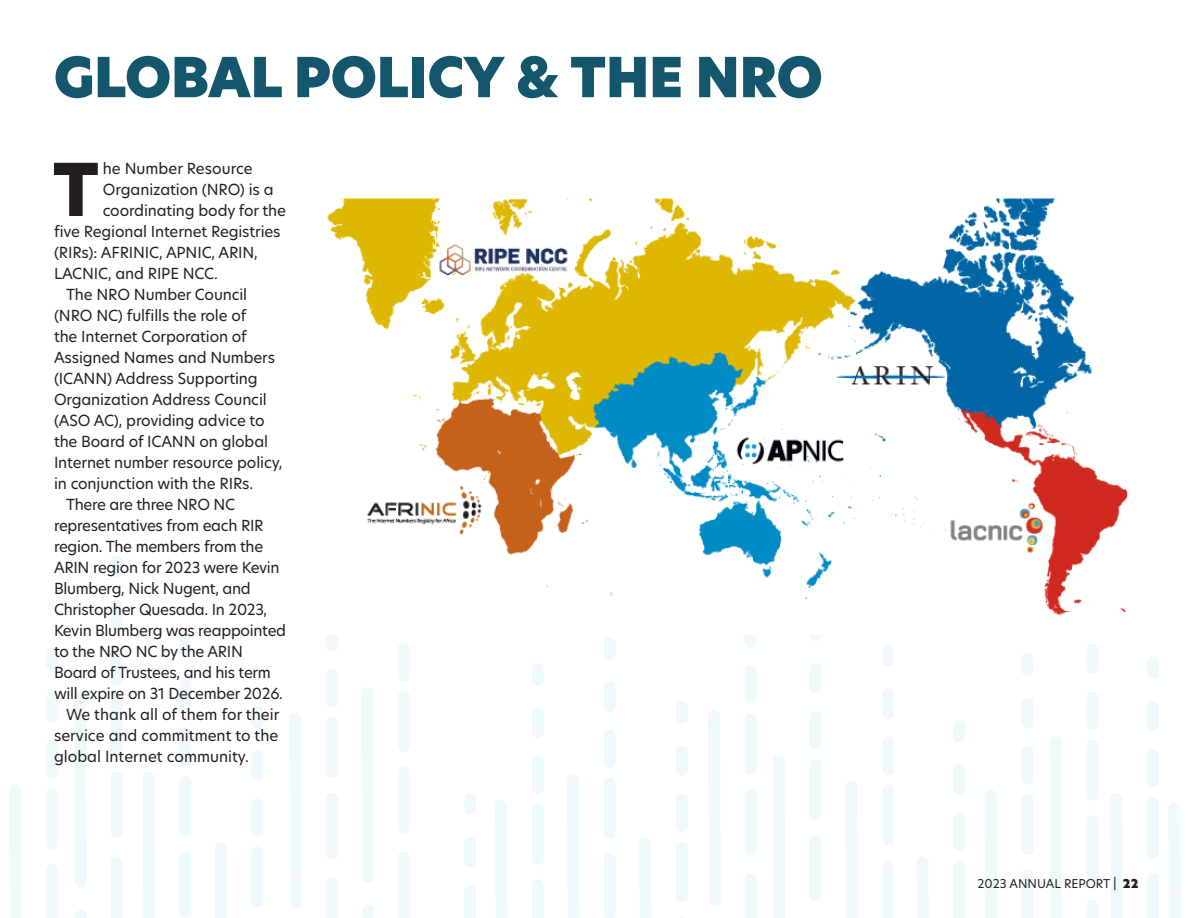
<style>
.page{position:relative;width:1188px;height:918px;background:#fff}
.page>*{position:absolute;margin:0;border:0;box-sizing:border-box;transform-origin:0 0}
.t1{font:800 71.25px "New Hero";color:#231f20}
.t2{font:54px "New Hero Super";color:#14566b}
.t3{font:15px/21px "New Hero";letter-spacing:-.01em;color:#231f20}
.t4{font:12px "New Hero";color:#231f20}
.s1{font-family:"New Hero Super"}
</style>
<div class="page">
<svg style="left:46px;top:788px;width:12px;height:61px"></svg>
<svg style="left:46px;top:740px;width:12px;height:38px"></svg>
<svg style="left:46px;top:692px;width:12px;height:30px"></svg>
<svg style="left:46px;top:648px;width:12px;height:22px"></svg>
<svg style="left:46px;top:864px;width:12px;height:54px"></svg>
<svg style="left:9px;top:784px;width:13px;height:134px"></svg>
<svg style="left:111px;top:857px;width:11px;height:61px"></svg>
<svg style="left:111px;top:696px;width:11px;height:61px"></svg>
<svg style="left:111px;top:648px;width:11px;height:38px"></svg>
<svg style="left:111px;top:600px;width:11px;height:30px"></svg>
<svg style="left:111px;top:556px;width:11px;height:22px"></svg>
<svg style="left:111px;top:772px;width:11px;height:66px"></svg>
<svg style="left:75px;top:910px;width:12px;height:8px"></svg>
<svg style="left:74px;top:692px;width:13px;height:195px"></svg>
<svg style="left:180px;top:776px;width:11px;height:60px"></svg>
<svg style="left:180px;top:728px;width:11px;height:38px"></svg>
<svg style="left:180px;top:680px;width:11px;height:30px"></svg>
<svg style="left:180px;top:635px;width:11px;height:22px"></svg>
<svg style="left:180px;top:851px;width:11px;height:67px"></svg>
<div style="left:143px;top:772px;width:12px;height:146px;background:#eff9fc"></div>
<svg style="left:251px;top:847px;width:12px;height:60px"></svg>
<svg style="left:251px;top:799px;width:12px;height:38px"></svg>
<svg style="left:251px;top:751px;width:12px;height:30px"></svg>
<svg style="left:251px;top:706px;width:12px;height:22px"></svg>
<svg style="left:215px;top:843px;width:12px;height:75px"></svg>
<svg style="left:326px;top:878px;width:12px;height:40px"></svg>
<svg style="left:326px;top:717px;width:12px;height:61px"></svg>
<svg style="left:326px;top:669px;width:12px;height:38px"></svg>
<svg style="left:326px;top:635px;width:12px;height:16px"></svg>
<svg style="left:326px;top:793px;width:12px;height:66px"></svg>
<svg style="left:289px;top:713px;width:13px;height:195px"></svg>
<svg style="left:398px;top:852px;width:12px;height:66px"></svg>
<svg style="left:398px;top:691px;width:12px;height:61px"></svg>
<svg style="left:398px;top:643px;width:12px;height:38px"></svg>
<svg style="left:398px;top:767px;width:12px;height:66px"></svg>
<svg style="left:362px;top:905px;width:12px;height:13px"></svg>
<svg style="left:361px;top:687px;width:13px;height:195px"></svg>
<svg style="left:464px;top:886px;width:12px;height:32px"></svg>
<svg style="left:464px;top:837px;width:12px;height:30px"></svg>
<svg style="left:464px;top:793px;width:12px;height:22px"></svg>
<svg style="left:532px;top:804px;width:12px;height:61px"></svg>
<svg style="left:532px;top:756px;width:12px;height:38px"></svg>
<svg style="left:532px;top:708px;width:12px;height:30px"></svg>
<svg style="left:532px;top:664px;width:12px;height:22px"></svg>
<svg style="left:532px;top:880px;width:12px;height:38px"></svg>
<svg style="left:495px;top:800px;width:12px;height:118px"></svg>
<svg style="left:604px;top:778px;width:12px;height:61px"></svg>
<svg style="left:604px;top:730px;width:12px;height:38px"></svg>
<svg style="left:604px;top:682px;width:12px;height:30px"></svg>
<svg style="left:604px;top:637px;width:12px;height:23px"></svg>
<svg style="left:604px;top:854px;width:12px;height:64px"></svg>
<div style="left:567px;top:774px;width:12px;height:144px;background:#eff9fc"></div>
<svg style="left:676px;top:842px;width:12px;height:60px"></svg>
<svg style="left:676px;top:794px;width:12px;height:38px"></svg>
<svg style="left:676px;top:746px;width:12px;height:30px"></svg>
<svg style="left:676px;top:701px;width:12px;height:22px"></svg>
<svg style="left:639px;top:838px;width:12px;height:80px"></svg>
<svg style="left:745px;top:874px;width:12px;height:44px"></svg>
<svg style="left:745px;top:714px;width:12px;height:61px"></svg>
<svg style="left:745px;top:666px;width:12px;height:38px"></svg>
<svg style="left:745px;top:635px;width:12px;height:13px"></svg>
<svg style="left:745px;top:789px;width:12px;height:67px"></svg>
<svg style="left:708px;top:710px;width:13px;height:195px"></svg>
<svg style="left:810px;top:760px;width:11px;height:60px"></svg>
<svg style="left:810px;top:712px;width:11px;height:37px"></svg>
<svg style="left:810px;top:663px;width:11px;height:30px"></svg>
<svg style="left:810px;top:635px;width:11px;height:6px"></svg>
<svg style="left:810px;top:835px;width:11px;height:66px"></svg>
<div style="left:773px;top:755px;width:12px;height:163px;background:#eff9fc"></div>
<svg style="left:882px;top:785px;width:12px;height:61px"></svg>
<svg style="left:882px;top:737px;width:12px;height:38px"></svg>
<svg style="left:882px;top:689px;width:12px;height:30px"></svg>
<svg style="left:882px;top:644px;width:12px;height:22px"></svg>
<svg style="left:882px;top:860px;width:12px;height:58px"></svg>
<div style="left:846px;top:781px;width:12px;height:137px;background:#eff9fc"></div>
<svg style="left:953px;top:861px;width:12px;height:57px"></svg>
<svg style="left:953px;top:813px;width:12px;height:37px"></svg>
<svg style="left:953px;top:764px;width:12px;height:30px"></svg>
<svg style="left:953px;top:720px;width:12px;height:22px"></svg>
<svg style="left:917px;top:857px;width:12px;height:61px"></svg>
<svg style="left:1022px;top:794px;width:11px;height:61px"></svg>
<svg style="left:1022px;top:746px;width:11px;height:38px"></svg>
<svg style="left:1022px;top:698px;width:11px;height:30px"></svg>
<svg style="left:1022px;top:653px;width:11px;height:23px"></svg>
<svg style="left:1022px;top:870px;width:11px;height:48px"></svg>
<div style="left:985px;top:790px;width:12px;height:128px;background:#eff9fc"></div>
<svg style="left:1087px;top:900px;width:11px;height:18px"></svg>
<svg style="left:1087px;top:740px;width:11px;height:61px"></svg>
<svg style="left:1087px;top:692px;width:11px;height:38px"></svg>
<svg style="left:1087px;top:644px;width:11px;height:30px"></svg>
<svg style="left:1087px;top:815px;width:11px;height:67px"></svg>
<div style="left:1050px;top:736px;width:12px;height:182px;background:#eff9fc"></div>
<svg style="left:1147px;top:797px;width:12px;height:61px"></svg>
<svg style="left:1147px;top:749px;width:12px;height:38px"></svg>
<svg style="left:1147px;top:701px;width:12px;height:30px"></svg>
<svg style="left:1147px;top:657px;width:12px;height:22px"></svg>
<svg style="left:1147px;top:873px;width:12px;height:45px"></svg>
<svg style="left:1110px;top:793px;width:13px;height:125px"></svg>
<svg style="left:1168px;top:802px;width:13px;height:116px"></svg>
<img style="left:327px;top:198px;width:801px;height:418px">
<p class="t2" style="left:54px;top:40px;width:770px">GLOBAL POLICY &amp; THE NRO</p>
<p class="t1" style="left:53px;top:141px;width:48px">T</p>
<p class="t3" style="left:103px;top:158px;width:151px">he Number Resource</p>
<p class="t3" style="left:103px;top:179px;width:173px">Organization (NRO) is a</p>
<p class="t3" style="left:103px;top:200px;width:185px">coordinating body for the</p>
<p class="t3" style="left:54px;top:221px;width:228px">five Regional Internet Registries</p>
<p class="t3" style="left:54px;top:242px;width:205px">(RIRs): AFRINIC, APNIC, ARIN,</p>
<p class="t3" style="left:54px;top:263px;width:165px">LACNIC, and RIPE NCC.</p>
<p class="t3" style="left:54px;top:284px;width:230px;text-indent:12px">The NRO Number Council (NRO NC) fulfills the role of<br>the Internet Corporation of<br>Assigned Names and Numbers (ICANN) Address Supporting<br>Organization Address Council (ASO AC), providing advice to the Board of ICANN on global<br>Internet number resource policy, in conjunction with the RIRs.</p>
<p class="t3" style="left:54px;top:494px;width:234px;text-indent:12px">There are three NRO NC representatives from each RIR region. The members from the<br>ARIN region for 2023 were Kevin<br>Blumberg, Nick Nugent, and<br>Christopher Quesada. In 2023,<br>Kevin Blumberg was reappointed to the NRO NC by the ARIN<br>Board of Trustees, and his term will expire on 31 December 2026.</p>
<p class="t3" style="left:54px;top:704px;width:227px;text-align:justify;text-indent:12px">We thank all of them for their service and commitment to the global Internet community.</p>
<p class="t4" style="left:977px;top:876px;width:163px">2023 ANNUAL REPORT | <span class="s1">22</span></p>
</div>
